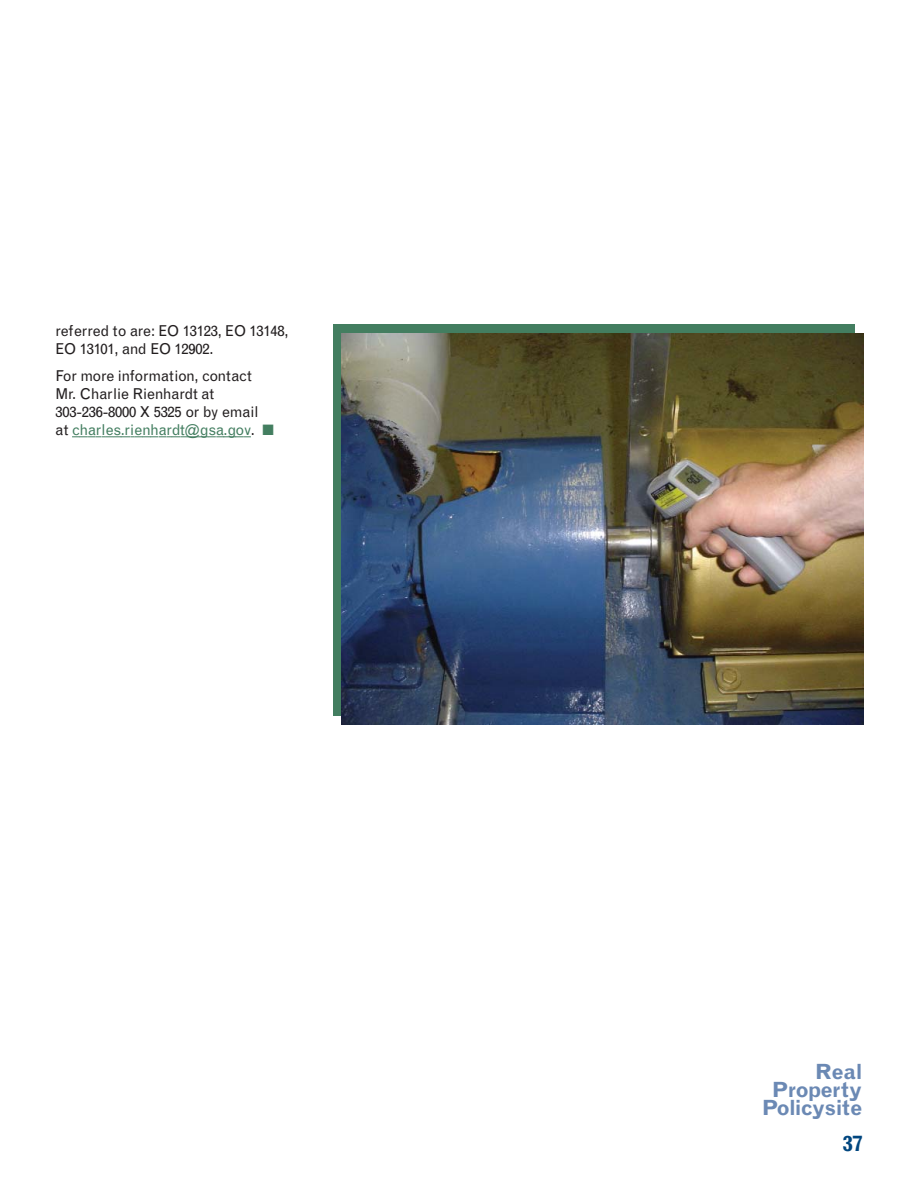
<style>
.page{position:relative;width:918px;height:1188px;background:#fff}
.page>*{position:absolute;margin:0;border:0;box-sizing:border-box;transform-origin:0 0}
.t1{font:700 21px/18px "Grotesque";letter-spacing:-.025em;color:#6b89b4;text-align:right}
.t2{font:700 21px "Grotesque";color:#00467f}
.t3{font:15px/18px "Grotesque";letter-spacing:-.015em;color:#231f20}
.s1{color:#437e60}
</style>
<div class="page">
<svg style="left:72px;top:436px;width:179px;height:1px"></svg>
<div style="left:333px;top:324px;width:522px;height:392px;background:#437e60"></div>
<img style="left:342px;top:333px;width:522px;height:391px">
<p class="t3" style="left:56px;top:323px;width:235px">referred to are: EO 13123, EO 13148,<br>EO 13101, and EO 12902.</p>
<p class="t3" style="left:56px;top:368px;width:220px">For more information, contact<br>Mr. Charlie Rienhardt at<br>303-236-8000 X 5325 or by email at <span class="s1">charles.rienhardt@gsa.gov</span>. <span class="s1">■</span></p>
<h1 class="t1" style="left:762px;top:1064px;width:102px">Real<br>Property<br>Policysite</h1>
<h1 class="t2" style="left:843px;top:1135px;width:21px">37</h1>
</div>
